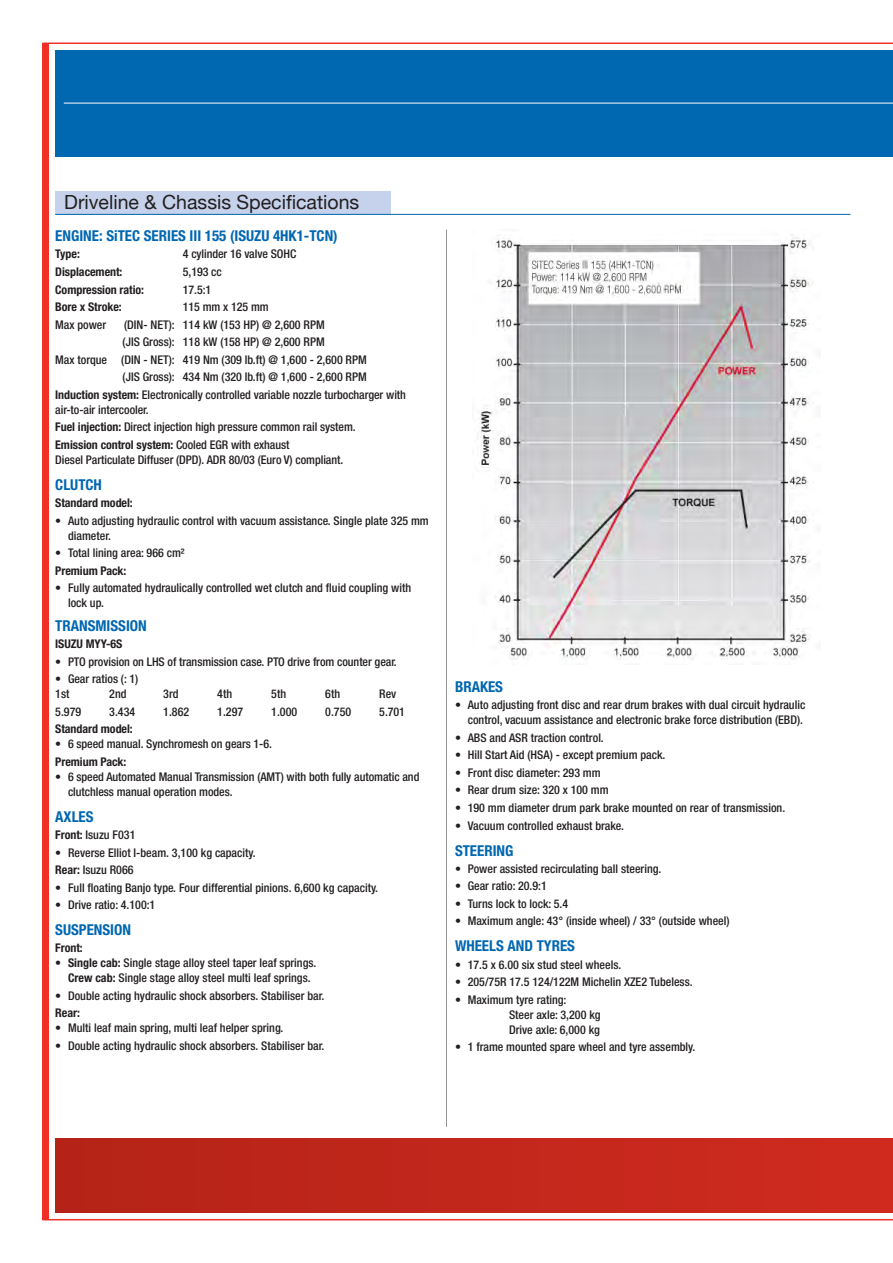
<style>
.page{position:relative;width:893px;height:1263px;background:#fff}
.page>*{position:absolute;margin:0;border:0;box-sizing:border-box;transform-origin:0 0}
.t1{font:19.5px "Helvetica Neue";color:#231f20}
.t2{font:700 condensed 15px "Helvetica Neue";color:#0067b1}
.t3{font:500 condensed 12px/15px "Helvetica Neue";color:#231f20}
.t4{font:700 condensed 12px "Helvetica Neue";letter-spacing:-.005em;color:#231f20}
.s1{font-weight:700}
</style>
<div class="page">
<div style="left:43px;top:44px;width:6px;height:1176px;background:#ee3124"></div>
<div style="left:55px;top:1138px;width:838px;height:75px;background:linear-gradient(to right,#b52318,#d02b1f)"></div>
<div style="left:55px;top:50px;width:838px;height:106px;background:#0067b1"></div>
<hr style="left:64px;top:103px;width:829px;height:1px;background:#fff">
<div style="left:55px;top:191px;width:336px;height:24px;background:#c6d2eb"></div>
<hr style="left:55px;top:214px;width:795px;height:1px;background:#0067b1">
<hr style="left:446px;top:230px;width:1px;height:897px;background:#939598">
<img style="left:479px;top:234px;width:334px;height:426px">
<h1 class="t1" style="left:64px;top:190px;width:297px">Driveline &amp; Chassis Specifications</h1>
<p class="t2" style="left:55px;top:227px;width:284px">ENGINE: SiTEC Series III 155 (ISUZU 4HK1-TCN)</p>
<p class="t4" style="left:55px;top:247px;width:26px">Type:</p>
<p class="t3" style="left:183px;top:246px;width:114px">4 cylinder 16 valve SOHC</p>
<p class="t4" style="left:55px;top:264px;width:69px">Displacement:</p>
<p class="t3" style="left:183px;top:264px;width:41px">5,193 cc</p>
<p class="t4" style="left:55px;top:282px;width:90px">Compression ratio:</p>
<p class="t3" style="left:183px;top:282px;width:30px">17.5:1</p>
<p class="t4" style="left:55px;top:300px;width:68px">Bore x Stroke:</p>
<p class="t3" style="left:183px;top:299px;width:87px">115 mm x 125 mm</p>
<p class="t3" style="left:55px;top:317px;width:53px">Max power</p>
<p class="t3" style="left:124px;top:317px;width:202px">(DIN- NET): 114 kW (153 HP) @ 2,600 RPM</p>
<p class="t3" style="left:123px;top:334px;width:204px">(JIS Gross): 118 kW (158 HP) @ 2,600 RPM</p>
<p class="t3" style="left:55px;top:352px;width:313px">Max torque (DIN - NET): 419 Nm (309 lb.ft) @ 1,600 - 2,600 RPM</p>
<p class="t3" style="left:123px;top:369px;width:246px">(JIS Gross): 434 Nm (320 lb.ft) @ 1,600 - 2,600 RPM</p>
<p class="t3" style="left:55px;top:387px;width:352px"><span class="s1">Induction system:</span> Electronically controlled variable nozzle turbocharger with</p>
<p class="t3" style="left:55px;top:401px;width:302px;line-height:17.5px">air-to-air intercooler.<br><span class="s1">Fuel injection:</span> Direct injection high pressure common rail system.<br><span class="s1">Emission control system:</span> Cooled EGR</p>
<p class="t3" style="left:55px;top:437px;width:290px;text-indent:176px">with exhaust<br>Diesel Particulate Diffuser (DPD). ADR 80/03 (Euro V) compliant.</p>
<p class="t2" style="left:55px;top:476px;width:24px">Clutch</p>
<p class="t4" style="left:55px;top:496px;width:79px">Standard model:</p>
<p class="t3" style="left:68px;top:513px;width:362px;text-indent:-13px">• Auto adjusting hydraulic control with vacuum assistance. Single plate 325 mm diameter.</p>
<p class="t3" style="left:55px;top:545px;width:131px">• Total lining area: 966 cm²</p>
<p class="t4" style="left:55px;top:563px;width:73px">Premium Pack:</p>
<p class="t3" style="left:68px;top:580px;width:345px;text-indent:-13px">• Fully automated hydraulically controlled wet clutch and fluid coupling with lock up.</p>
<p class="t2" style="left:55px;top:616px;width:92px">Transmission</p>
<p class="t4" style="left:55px;top:636px;width:11px">Isuzu</p>
<p class="t4" style="left:86px;top:636px;width:38px">MYY-6S</p>
<p class="t3" style="left:55px;top:654px;width:13px">• PTO</p>
<p class="t3" style="left:89px;top:654px;width:310px">provision on LHS of transmission case. PTO drive from counter gear.</p>
<p class="t3" style="left:55px;top:671px;width:85px">• Gear ratios (: 1)<br>1st</p>
<p class="t3" style="left:109px;top:686px;width:19px">2nd</p>
<p class="t3" style="left:163px;top:686px;width:17px">3rd</p>
<p class="t3" style="left:217px;top:686px;width:16px">4th</p>
<p class="t3" style="left:271px;top:686px;width:16px">5th</p>
<p class="t3" style="left:325px;top:686px;width:39px">6th R</p>
<p class="t3" style="left:386px;top:686px;width:12px">ev</p>
<p class="t3" style="left:55px;top:704px;width:27px">5.979</p>
<p class="t3" style="left:109px;top:704px;width:27px">3.434</p>
<p class="t3" style="left:163px;top:704px;width:27px">1.862</p>
<p class="t3" style="left:217px;top:704px;width:27px">1.297</p>
<p class="t3" style="left:271px;top:704px;width:27px">1.000</p>
<p class="t3" style="left:325px;top:704px;width:27px">0.750</p>
<p class="t3" style="left:379px;top:704px;width:27px">5.701</p>
<p class="t4" style="left:55px;top:722px;width:79px">Standard model:</p>
<p class="t3" style="left:55px;top:736px;width:218px">• 6 speed manual. Synchromesh on gears 1-6.</p>
<p class="t4" style="left:55px;top:754px;width:73px">Premium Pack:</p>
<p class="t3" style="left:68px;top:769px;width:353px;text-indent:-13px"><span class="s1">•</span> 6 speed Automated Manual Transmission (AMT) with both fully automatic and clutchless manual operation modes.</p>
<p class="t2" style="left:55px;top:807px;width:32px">Axles</p>
<p class="t3" style="left:55px;top:827px;width:82px"><span class="s1">Front:</span> Isuzu F031</p>
<p class="t3" style="left:55px;top:843px;width:202px;line-height:17.5px">• Reverse Elliot I-beam. 3,100 kg capacity.<br><span class="s1">Rear:</span> Isuzu R066</p>
<p class="t3" style="left:55px;top:880px;width:324px">• Full floating Banjo type. Four differential pinions. 6,600 kg capacity.</p>
<p class="t3" style="left:55px;top:897px;width:102px">• Drive ratio: 4.100:1</p>
<p class="t2" style="left:55px;top:921px;width:16px">Suspensi</p>
<p class="t2" style="left:114px;top:921px;width:17px">on</p>
<p class="t4" style="left:55px;top:941px;width:29px">Front:</p>
<p class="t3" style="left:55px;top:955px;width:263px;text-align:center">• <span class="s1">Single cab:</span> Single stage alloy steel taper leaf springs.<br><span class="s1">Crew cab:</span> Single stage alloy steel multi leaf springs.</p>
<p class="t3" style="left:55px;top:988px;width:271px">• Double acting hydraulic shock absorbers. Stabiliser bar.</p>
<p class="t4" style="left:55px;top:1006px;width:26px">Rear:</p>
<p class="t3" style="left:55px;top:1020px;width:230px">• Multi leaf main spring, multi leaf helper spring.</p>
<p class="t3" style="left:55px;top:1038px;width:271px">• Double acting hydraulic shock absorbers. Stabiliser bar.</p>
<p class="t2" style="left:455px;top:678px;width:34px">Brakes</p>
<p class="t3" style="left:455px;top:697px;width:352px;text-align:right">• Auto adjusting front disc and rear drum brakes with dual circuit hydraulic control, vacuum assistance and electronic brake force distribution (EBD).</p>
<p class="t3" style="left:455px;top:730px;width:150px">• ABS and ASR traction control.</p>
<p class="t3" style="left:455px;top:747px;width:212px">• Hill Start Aid (HSA) - except premium pack.</p>
<p class="t3" style="left:455px;top:765px;width:147px">• Front disc diameter: 293 mm</p>
<p class="t3" style="left:455px;top:782px;width:155px">• Rear drum size: 320 x 100 mm</p>
<p class="t3" style="left:455px;top:800px;width:332px">• 190 mm diameter drum park brake mounted on rear of transmission.</p>
<p class="t3" style="left:455px;top:818px;width:170px">• Vacuum controlled exhaust brake.</p>
<p class="t2" style="left:455px;top:841px;width:46px">Steering</p>
<p class="t3" style="left:455px;top:861px;width:208px">• Power assisted recirculating ball steering.</p>
<p class="t3" style="left:455px;top:878px;width:93px">• Gear ratio: 20.9:1</p>
<p class="t3" style="left:455px;top:896px;width:115px">• Turns lock to lock: 5.4</p>
<p class="t3" style="left:455px;top:913px;width:276px">• Maximum angle: 43° (inside wheel) / 33° (outside wheel)</p>
<p class="t2" style="left:455px;top:937px;width:113px">Wheels and Tyres</p>
<p class="t3" style="left:455px;top:956px;width:168px">• 17.5 x 6.00 six stud steel wheels.</p>
<p class="t3" style="left:455px;top:974px;width:239px"><span class="s1">•</span> 205/75R 17.5 124/122M Michelin XZE2 Tubeless.</p>
<p class="t3" style="left:468px;top:992px;width:100px;text-indent:-13px"><span class="s1">•</span> Maximum tyre rating:<br>S</p>
<p class="t3" style="left:509px;top:1007px;width:93px;text-align:center">teer axle: 3,200 kg<br>Drive axle: 6,000 kg</p>
<p class="t3" style="left:455px;top:1039px;width:242px"><span class="s1">•</span> 1 frame mounted spare wheel and tyre assembly.</p>
</div>
